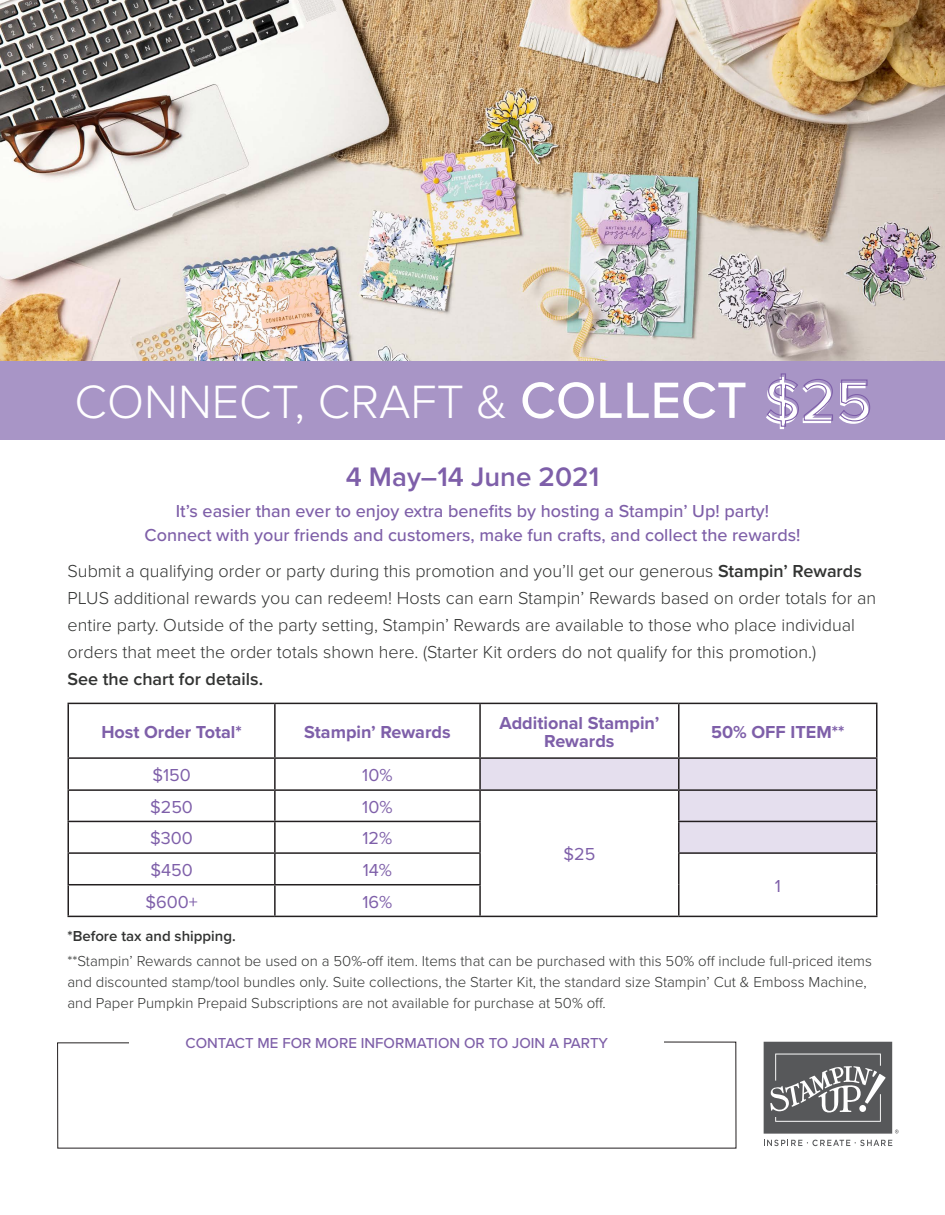
<style>
.page{position:relative;width:945px;height:1215px;background:#fff}
.page>*{position:absolute;margin:0;border:0;box-sizing:border-box;transform-origin:0 0}
.t1{font:500 60.15px "Proxima Nova";color:#fff}
.t2{font:300 48.45px "Proxima Nova";color:#fff}
.t3{font:600 27.75px "Proxima Nova";color:#7e5fa9}
.t4{font:300 18px/27px "Proxima Nova";color:#323332}
.t5{font:500 18px "Proxima Nova";color:#7e5fa8}
.t6{font:700 18px/18.6px "Proxima Nova";color:#7e5fa9;text-align:center}
.t7{font:18px "Proxima Nova";color:#7e5fa9}
.t8{font:600 18px "Proxima Nova";color:#323332}
.t9{font:300 15px/21px "Proxima Nova";color:#323332}
.t10{font:500 15px "Proxima Nova";color:#7e5fa8}
.t11{font:600 15px "Proxima Nova";color:#323332}
.s1{font-weight:500;font-size:52.8px}
.s2{font-weight:600}
</style>
<div class="page">
<img style="left:0;top:0;width:945px;height:361px">
<div style="left:0;top:361px;width:945px;height:79px;background:#a895c6"></div>
<svg style="left:481px;top:759px;width:395px;height:93px"></svg>
<hr style="left:68px;top:703px;width:207px;height:1px;background:#231f20">
<hr style="left:68px;top:704px;width:1px;height:53px;background:#231f20">
<hr style="left:275px;top:703px;width:205px;height:1px;background:#231f20">
<hr style="left:274px;top:704px;width:2px;height:53px;background:#231f20">
<hr style="left:480px;top:703px;width:199px;height:1px;background:#231f20">
<hr style="left:479px;top:704px;width:2px;height:53px;background:#231f20">
<hr style="left:679px;top:703px;width:198px;height:1px;background:#231f20">
<hr style="left:678px;top:704px;width:2px;height:53px;background:#231f20">
<hr style="left:876px;top:704px;width:2px;height:53px;background:#231f20">
<hr style="left:68px;top:757px;width:207px;height:2px;background:#231f20">
<hr style="left:68px;top:759px;width:1px;height:30px;background:#231f20">
<hr style="left:275px;top:757px;width:205px;height:2px;background:#231f20">
<hr style="left:274px;top:759px;width:2px;height:30px;background:#231f20">
<hr style="left:480px;top:757px;width:199px;height:2px;background:#231f20">
<hr style="left:479px;top:759px;width:2px;height:30px;background:#231f20">
<hr style="left:679px;top:757px;width:198px;height:2px;background:#231f20">
<hr style="left:678px;top:759px;width:2px;height:30px;background:#231f20">
<hr style="left:876px;top:759px;width:2px;height:30px;background:#231f20">
<hr style="left:68px;top:789px;width:207px;height:2px;background:#231f20">
<hr style="left:68px;top:791px;width:1px;height:30px;background:#231f20">
<hr style="left:275px;top:789px;width:205px;height:2px;background:#231f20">
<hr style="left:274px;top:791px;width:2px;height:30px;background:#231f20">
<hr style="left:480px;top:789px;width:199px;height:2px;background:#231f20">
<hr style="left:479px;top:791px;width:2px;height:30px;background:#231f20">
<hr style="left:679px;top:789px;width:198px;height:2px;background:#231f20">
<hr style="left:678px;top:791px;width:2px;height:30px;background:#231f20">
<hr style="left:876px;top:791px;width:2px;height:30px;background:#231f20">
<hr style="left:68px;top:821px;width:207px;height:1px;background:#231f20">
<hr style="left:68px;top:822px;width:1px;height:30px;background:#231f20">
<hr style="left:275px;top:821px;width:206px;height:1px;background:#231f20">
<hr style="left:274px;top:822px;width:2px;height:30px;background:#231f20">
<hr style="left:479px;top:822px;width:2px;height:30px;background:#231f20">
<hr style="left:678px;top:821px;width:199px;height:1px;background:#231f20">
<hr style="left:678px;top:822px;width:2px;height:30px;background:#231f20">
<hr style="left:876px;top:822px;width:2px;height:30px;background:#231f20">
<hr style="left:68px;top:852px;width:207px;height:2px;background:#231f20">
<hr style="left:68px;top:854px;width:1px;height:30px;background:#231f20">
<hr style="left:275px;top:852px;width:206px;height:2px;background:#231f20">
<hr style="left:274px;top:854px;width:2px;height:30px;background:#231f20">
<hr style="left:479px;top:854px;width:2px;height:30px;background:#231f20">
<hr style="left:678px;top:852px;width:199px;height:2px;background:#231f20">
<hr style="left:678px;top:854px;width:2px;height:31px;background:#231f20">
<hr style="left:876px;top:854px;width:2px;height:31px;background:#231f20">
<hr style="left:68px;top:884px;width:207px;height:1px;background:#231f20">
<hr style="left:68px;top:885px;width:1px;height:31px;background:#231f20">
<hr style="left:275px;top:884px;width:206px;height:1px;background:#231f20">
<hr style="left:274px;top:885px;width:2px;height:31px;background:#231f20">
<hr style="left:479px;top:885px;width:2px;height:31px;background:#231f20">
<hr style="left:678px;top:885px;width:2px;height:31px;background:#231f20">
<hr style="left:876px;top:885px;width:2px;height:31px;background:#231f20">
<hr style="left:68px;top:916px;width:207px;height:1px;background:#231f20">
<hr style="left:275px;top:916px;width:205px;height:1px;background:#231f20">
<hr style="left:480px;top:916px;width:199px;height:1px;background:#231f20">
<hr style="left:679px;top:916px;width:198px;height:1px;background:#231f20">
<svg style="left:57px;top:1042px;width:679px;height:107px"></svg>
<svg style="left:764px;top:1140px;width:128px;height:6px"></svg>
<svg style="left:764px;top:1042px;width:135px;height:92px;background:#747576"></svg>
<div style="left:130px;top:1036px;width:534px;height:12px;background:#fff"></div>
<p class="t2" style="left:75px;top:366px;width:674px">CONNECT, CRAFT &amp; <span class="s1">COLLECT</span></p>
<p class="t1" style="left:764px;top:358px;width:109px">$25</p>
<p class="t3" style="left:346px;top:457px;width:255px">4 May–14 June 2021</p>
<p class="t5" style="left:176px;top:498px;width:595px">It’s easier than ever to enjoy extra benefits by hosting a Stampin’ Up! party!</p>
<p class="t5" style="left:145px;top:522px;width:658px">Connect with your friends and customers, make fun crafts, and collect the rewards!</p>
<p class="t4" style="left:68px;top:557px;width:810px">Submit a qualifying order or party during this promotion and you’ll get our generous <span class="s2">Stampin’ Rewards </span>PLUS additional rewards you can redeem! Hosts can earn Stampin’ Rewards based on order totals for an entire party. Outside of the party setting, Stampin’ Rewards are available to those who place individual orders that meet the order totals shown here. (Starter Kit orders do not qualify for this promotion.)</p>
<p class="t8" style="left:68px;top:666px;width:197px">See the chart for details.</p>
<p class="t6" style="left:101px;top:722px;width:142px">Host Order Total*</p>
<p class="t6" style="left:304px;top:722px;width:148px">Stampin’ Rewards</p>
<p class="t6" style="left:499px;top:713px;width:161px">Additional Stampin’<br>Rewards</p>
<p class="t6" style="left:711px;top:722px;width:135px">50% OFF ITEM**</p>
<p class="t7" style="left:152px;top:762px;width:40px">$150</p>
<p class="t7" style="left:362px;top:762px;width:32px">10%</p>
<p class="t7" style="left:150px;top:793px;width:44px">$250</p>
<p class="t7" style="left:362px;top:793px;width:32px">10%</p>
<p class="t7" style="left:563px;top:841px;width:33px">$25</p>
<p class="t7" style="left:150px;top:825px;width:44px">$300</p>
<p class="t7" style="left:363px;top:825px;width:31px">12%</p>
<p class="t7" style="left:150px;top:857px;width:44px">$450</p>
<p class="t7" style="left:363px;top:857px;width:31px">14%</p>
<p class="t7" style="left:145px;top:888px;width:54px">$600+</p>
<p class="t7" style="left:363px;top:888px;width:31px">16%</p>
<p class="t11" style="left:68px;top:924px;width:170px">*Before tax and shipping.</p>
<p class="t7" style="left:775px;top:872px;width:8px">1</p>
<p class="t9" style="left:68px;top:950px;width:806px">**Stampinʼ Rewards cannot be used on a 50%-off item. Items that can be purchased with this 50% off include full-priced items and discounted stamp/tool bundles only. Suite collections, the Starter Kit, the standard size Stampin’ Cut &amp; Emboss Machine, and Paper Pumpkin Prepaid Subscriptions are not available for purchase at 50% off.</p>
<p class="t10" style="left:186px;top:1031px;width:424px">CONTACT ME FOR MORE INFORMATION OR TO JOIN A PARTY</p>
</div>
